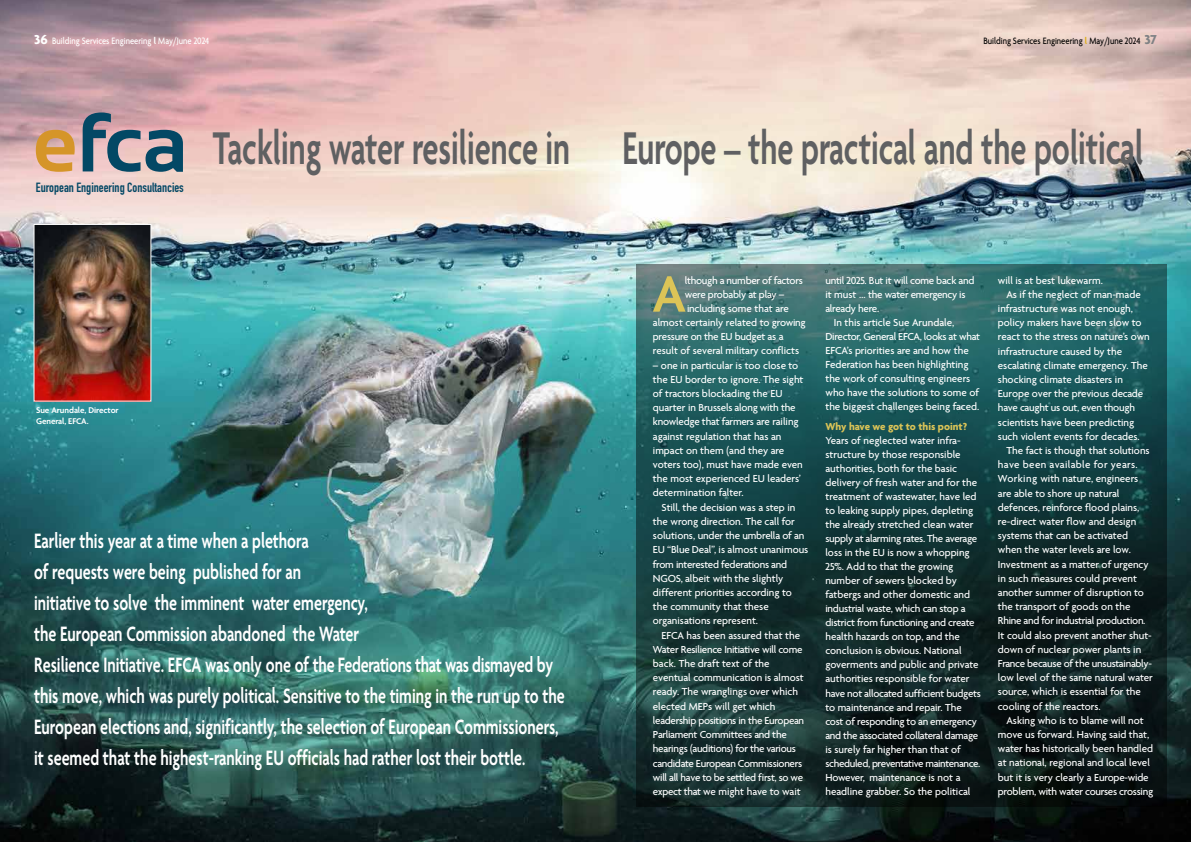
<style>
.page{position:relative;width:1191px;height:842px;background:#fff}
.page>*{position:absolute;margin:0;border:0;box-sizing:border-box;transform-origin:0 0}
.t1{font:600 54.9px "Agenda One";color:#dcc457}
.t2{font:600 49.6px "Agenda";color:#5f6062;scale:.66 1}
.t3{font:600 22.5px/31.1px "Agenda One";color:#fff;scale:.72 1}
.t4{font:700 13.2px "DIN Condensed";color:#034865}
.t5{font:500 11px/14px "Agenda One";color:#fff}
.t6{font:500 11px/14.2px "Agenda One";letter-spacing:-.02em;color:#fff}
.t7{font:500 11px "Agenda One";letter-spacing:-.025em;color:#fff}
.t8{font:500 11px "Agenda One";letter-spacing:.035em;color:#fff}
.t9{font:700 11px "Agenda";color:#dcc457}
.t10{font:500 10px "Agenda One";color:#fff;scale:.86 1}
.t11{font:500 10px "Agenda One";color:#000;scale:.86 1}
.t12{font:600 9px/11px "Agenda One";letter-spacing:-.005em;color:#fff}
.s1{font-family:"Agenda";font-weight:700;font-size:14px}
.s2{color:#dbad17}
.s3{font-family:"Agenda";font-weight:700;font-size:14px;color:#808285}
.s4{font-size:21.2px}
</style>
<div class="page">
<img style="left:0;top:0;width:1191px;height:842px">
<img style="left:36px;top:226px;width:113px;height:174px">
<svg style="left:83px;top:112px;width:100px;height:60px"></svg>
<svg style="left:36px;top:130px;width:39px;height:42px"></svg>
<svg style="left:636px;top:264px;width:530px;height:542px"></svg>
<p class="t10" style="left:34px;top:35px;width:205px"><span class="s1">36</span> Building Services Engineering l May/June 2024</p>
<p class="t11" style="left:983px;top:35px;width:203px">Building Services Engineering <span class="s2">l</span> May/June 2024 <span class="s3">37</span></p>
<p class="t4" style="left:36px;top:178px;width:150px">European Engineering Consultancies</p>
<h2 class="t2" style="left:213px;top:122px;width:1411px">Tackling water resilience in Europe – the practical and the political</h2>
<p class="t12" style="left:36px;top:405px;width:84px">Sue Arundale, Director<br>General, EFCA.</p>
<p class="t3" style="left:34px;top:525px;width:738px">Earlier this year at a time when a plethora<br>of requests were being published for an<br>initiative to solve the imminent water emergency,<br>the European Commission abandoned the Water<br>Resilience Initiative. EFCA was only one of the Federations that was dismayed by this move, which was purely political. Sensitive to the timing in the run up to the European elections and, significantly, the selection of European Commissioners, it seemed that the highest-ranking EU officials had rather lost their bottle<span class="s4">.</span></p>
<h1 class="t1" style="left:652px;top:264px;width:35px">A</h1>
<p class="t6" style="left:685px;top:273px;width:119px">lthough a number of factors</p>
<p class="t6" style="left:685px;top:287px;width:101px">were probably at play –</p>
<p class="t6" style="left:687px;top:301px;width:103px">including some that are</p>
<p class="t5" style="left:653px;top:315px;width:154px">almost certainly related to growing</p>
<p class="t6" style="left:653px;top:330px;width:132px">pressure on the EU budget as a</p>
<p class="t5" style="left:653px;top:344px;width:148px">result of several military conflicts</p>
<p class="t5" style="left:653px;top:358px;width:152px">– one in particular is too close to the EU border to ignore. The sight of tractors blockading the EU quarter in Brussels along with the knowledge that farmers are railing against regulation that has an impact on them (and they are voters too), must have made even the most experienced EU leaders’ determination falter.</p>
<p class="t5" style="left:653px;top:500px;width:157px;text-indent:9px">Still, the decision was a step in the wrong direction. The call for solutions, under the umbrella of an<br>EU “Blue Deal”, is almost unanimous from interested federations and<br>NGOS, albeit with the slightly different priorities according to the community that these organisations represent.</p>
<p class="t6" style="left:653px;top:628px;width:153px;text-indent:9px">EFCA has been assured that the Water Resilience Initiative will come back. The draft text of the eventual communication is almost ready. The wranglings over which elected MEPs will get which leadership positions in the European Parliament Committees and the hearings (auditions) for the various candidate European Commissioners will all have to be settled first, so we expect that we might have to wait</p>
<p class="t6" style="left:825px;top:273px;width:150px">until 2025. But it will come back and</p>
<p class="t6" style="left:825px;top:287px;width:142px">it must … the water emergency is</p>
<p class="t6" style="left:825px;top:301px;width:55px">already here.</p>
<p class="t5" style="left:834px;top:315px;width:122px">In this article Sue Arundale,</p>
<p class="t7" style="left:825px;top:330px;width:156px">Director, General EFCA, looks at what</p>
<p class="t5" style="left:825px;top:343px;width:145px">EFCA’s priorities are and how the</p>
<p class="t5" style="left:825px;top:357px;width:144px">Federation has been highlighting</p>
<p class="t5" style="left:825px;top:372px;width:146px">the work of consulting engineers</p>
<p class="t5" style="left:825px;top:386px;width:155px">who have the solutions to some of</p>
<p class="t5" style="left:825px;top:400px;width:155px">the biggest challenges being faced.</p>
<p class="t9" style="left:825px;top:420px;width:143px">Why have we got to this point?</p>
<p class="t5" style="left:825px;top:433px;width:157px">Years of neglected water infra&shy;structure by those responsible authorities, both for the basic delivery of fresh water and for the treatment of wastewater, have led to leaking supply pipes, depleting the already stretched clean water supply at alarming rates. The average loss in the EU is now a whopping 25%. Add to that the growing number of sewers blocked by fatbergs and other domestic and industrial waste, which can stop a district from functioning and create health hazards on top, and the conclusion is obvious. National goverments and public and private authorities responsible for water have not allocated sufficient budgets to maintenance and repair. The cost of responding to an emergency and the associated collateral damage is surely far higher than that of scheduled, preventative maintenance.<br>However, maintenance is not a headline grabber. So the political</p>
<p class="t5" style="left:998px;top:273px;width:106px">will is at best lukewarm.</p>
<p class="t5" style="left:1006px;top:287px;width:136px">As if the neglect of man-made</p>
<p class="t5" style="left:998px;top:302px;width:137px">infrastructure was not enough,</p>
<p class="t5" style="left:998px;top:316px;width:145px">policy makers have been slow to</p>
<p class="t5" style="left:998px;top:330px;width:153px">react to the stress on nature’s own</p>
<p class="t5" style="left:998px;top:344px;width:126px">infrastructure caused by the</p>
<p class="t5" style="left:998px;top:358px;width:151px">escalating climate emergency. The</p>
<p class="t5" style="left:998px;top:373px;width:126px">shocking climate disasters in</p>
<p class="t5" style="left:998px;top:387px;width:147px">Europe over the previous decade</p>
<p class="t6" style="left:998px;top:401px;width:139px">have caught us out, even though</p>
<p class="t5" style="left:998px;top:415px;width:138px">scientists have been predicting</p>
<p class="t5" style="left:998px;top:429px;width:143px">such violent events for decades.</p>
<p class="t5" style="left:1006px;top:444px;width:145px">The fact is though that solutions</p>
<p class="t8" style="left:998px;top:459px;width:141px">have been available for years.</p>
<p class="t5" style="left:998px;top:472px;width:142px">Working with nature, engineers</p>
<p class="t5" style="left:998px;top:486px;width:123px">are able to shore up natural</p>
<p class="t5" style="left:998px;top:500px;width:143px">defences, reinforce flood plains,</p>
<p class="t5" style="left:998px;top:515px;width:140px">re-direct water flow and design</p>
<p class="t5" style="left:998px;top:529px;width:132px">systems that can be activated</p>
<p class="t5" style="left:998px;top:543px;width:135px">when the water levels are low.</p>
<p class="t5" style="left:998px;top:557px;width:152px">Investment as a matter of urgency</p>
<p class="t5" style="left:998px;top:571px;width:141px">in such measures could prevent</p>
<p class="t5" style="left:998px;top:586px;width:147px">another summer of disruption to</p>
<p class="t5" style="left:998px;top:600px;width:134px">the transport of goods on the</p>
<p class="t7" style="left:998px;top:615px;width:149px">Rhine and for industrial production.</p>
<p class="t5" style="left:998px;top:628px;width:155px">It could also prevent another shut-</p>
<p class="t5" style="left:998px;top:642px;width:145px">down of nuclear power plants in</p>
<p class="t6" style="left:998px;top:656px;width:156px">France because of the unsustainably-</p>
<p class="t5" style="left:998px;top:671px;width:156px">low level of the same natural water</p>
<p class="t5" style="left:998px;top:685px;width:145px">source, which is essential for the</p>
<p class="t5" style="left:998px;top:699px;width:104px">cooling of the reactors.</p>
<p class="t5" style="left:1006px;top:713px;width:139px">Asking who is to blame will not</p>
<p class="t5" style="left:998px;top:728px;width:153px">move us forward. Having said that,</p>
<p class="t5" style="left:998px;top:742px;width:157px">water has historically been handled</p>
<p class="t5" style="left:998px;top:756px;width:153px">at national, regional and local level</p>
<p class="t5" style="left:998px;top:770px;width:152px">but it is very clearly a Europe-wide</p>
<p class="t7" style="left:998px;top:785px;width:157px">problem, with water courses crossing</p>
</div>
